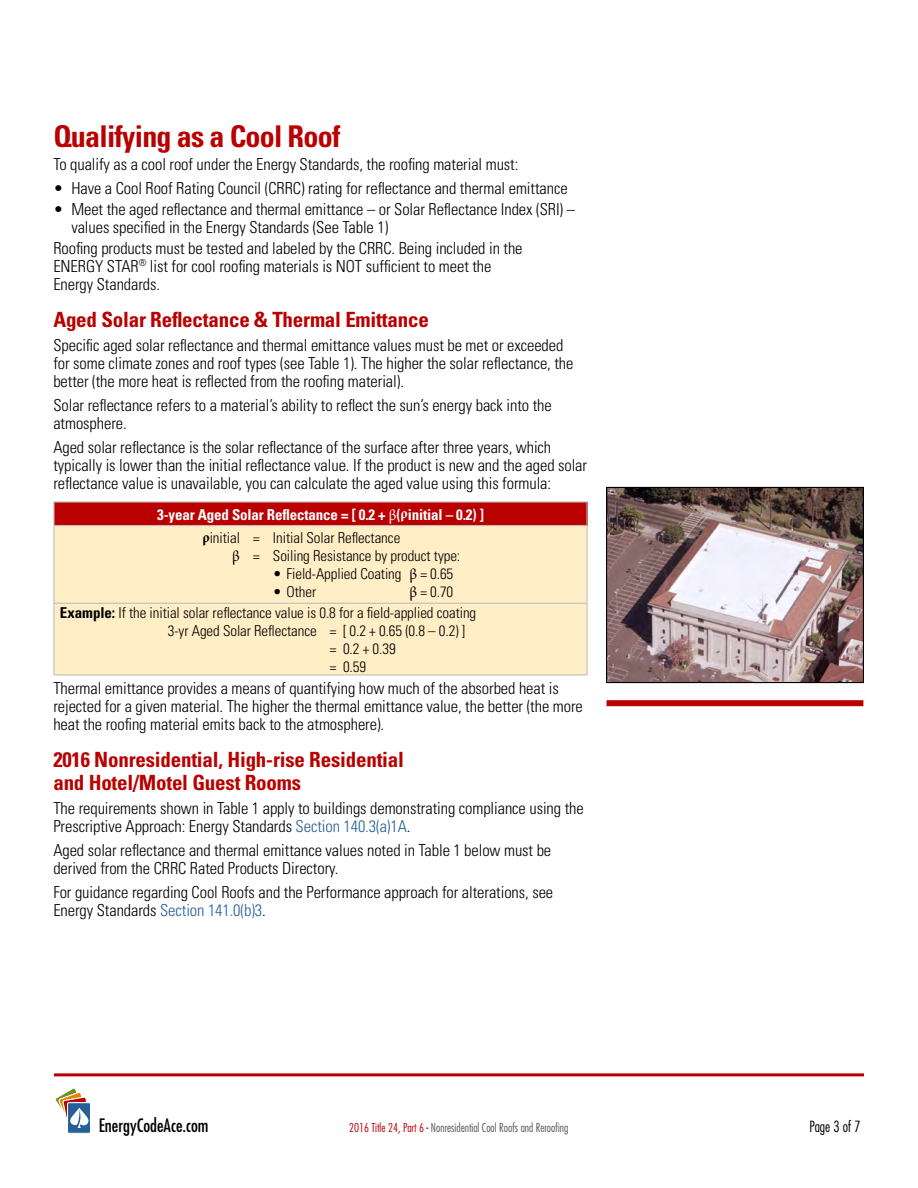
<style>
.page{position:relative;width:918px;height:1188px;background:#fff}
.page>*{position:absolute;margin:0;border:0;box-sizing:border-box;transform-origin:0 0}
.t1{font:700 condensed 30px "Univers";letter-spacing:-.025em;color:#ba0000}
.t2{font:700 condensed 21px/22.5px "Univers";letter-spacing:-.01em;color:#ba0000}
.t3{font:condensed 18px "Futura";color:#000}
.t4{font:300 condensed 16.5px/18px "Univers";letter-spacing:-.005em;color:#000}
.t5{font:300 condensed 15px/18px "Univers";letter-spacing:-.005em;color:#000}
.t6{font:700 condensed 15px/23.7px "Univers";letter-spacing:-.01em;color:#fff}
.t7{font:300 condensed 15px "Futura";color:#000}
.t8{font:300 condensed 12px "Futura";color:#595959}
.s1{font-family:"Minion Pro";font-weight:400;font-stretch:normal}
.s2{font-family:"Minion Pro"}
.s3{font-family:"Minion Pro";color:#000}
.s4{font-weight:300;color:#000}
.s5{font-weight:700}
.s6{color:#276092}
.s7{color:#266099}
.s8{color:#ba0000}
.s9{color:#000}
</style>
<div class="page">
<hr style="left:54px;top:1073px;width:810px;height:3px;background:#ba0000">
<div style="left:67px;top:1102px;width:24px;height:32px;border:1px solid #fff;border-radius:2px"></div>
<svg style="left:55px;top:1088px;width:34px;height:45px"></svg>
<div style="left:54px;top:502px;width:533px;height:24px;background:#ba0000"></div>
<div style="left:55px;top:526px;width:531px;height:148px;background:#ffeec6"></div>
<hr style="left:53px;top:501px;width:535px;height:2px;background:#bfbfbf">
<hr style="left:53px;top:503px;width:2px;height:22px;background:#bfbfbf">
<hr style="left:586px;top:503px;width:2px;height:22px;background:#bfbfbf">
<hr style="left:53px;top:525px;width:535px;height:1px;background:#bfbfbf">
<hr style="left:53px;top:526px;width:2px;height:77px;background:#bfbfbf">
<hr style="left:586px;top:526px;width:2px;height:77px;background:#bfbfbf">
<hr style="left:53px;top:603px;width:535px;height:1px;background:#bfbfbf">
<hr style="left:53px;top:604px;width:2px;height:70px;background:#bfbfbf">
<hr style="left:586px;top:604px;width:2px;height:70px;background:#bfbfbf">
<hr style="left:53px;top:674px;width:535px;height:2px;background:#bfbfbf">
<img style="left:608px;top:489px;width:254px;height:192px">
<div style="left:606px;top:487px;width:258px;height:196px;border:1px solid #000"></div>
<div style="left:607px;top:700px;width:256px;height:6px;background:#ba0000"></div>
<h1 class="t1" style="left:53px;top:118px;width:289px">Qualifying as a Cool Roof</h1>
<p class="t4" style="left:53px;top:155px;width:467px">To qualify as a cool roof under the Energy Standards, the roofing material must:</p>
<p class="t4" style="left:53px;top:179px;width:516px">• Have a Cool Roof Rating Council (CRRC) rating for reflectance and thermal emittance</p>
<p class="t4" style="left:71px;top:200px;width:505px;text-indent:-18px">• Meet the aged reflectance and thermal emittance – or Solar Reflectance Index (SRI) – values specified in the Energy Standards (See Table 1)</p>
<p class="t4" style="left:53px;top:239px;width:471px">Roofing products must be tested and labeled by the CRRC. Being included in the<br>ENERGY STAR<sup>®</sup> list for cool roofing materials is NOT sufficient to meet the<br>Energy Standards.</p>
<p class="t2" style="left:53px;top:308px;width:377px">Aged Solar Reflectance &amp; Thermal Emittance</p>
<p class="t4" style="left:53px;top:336px;width:522px">Specific aged solar reflectance and thermal emittance values must be met or exceeded for some climate zones and roof types (see Table 1). The higher the solar reflectance, the better (the more heat is reflected from the roofing material).</p>
<p class="t4" style="left:53px;top:396px;width:500px">Solar reflectance refers to a material’s ability to reflect the sun’s energy back into the atmosphere.</p>
<p class="t4" style="left:53px;top:438px;width:535px">Aged solar reflectance is the solar reflectance of the surface after three years, which typically is lower than the initial reflectance value. If the product is new and the aged solar reflectance value is unavailable, you can calculate the aged value using this formula:</p>
<p class="t6" style="left:202px;top:502px;width:283px;text-indent:-45px">3-year Aged Solar Reflectance = [ 0.2 + <span class="s1">β</span>(<span class="s2">ρ</span>initial – 0.2) ] <span class="s3">ρ</span><span class="s4">initial = Initial Solar Reflectance</span></p>
<p class="t5" style="left:232px;top:547px;width:229px"><span class="s1">β</span> = Soiling Resistance by product type:</p>
<p class="t5" style="left:273px;top:565px;width:182px">• Field-Applied Coating <span class="s1">β</span> = 0.65</p>
<p class="t5" style="left:273px;top:583px;width:45px">• Other</p>
<p class="t5" style="left:60px;top:581px;width:418px;line-height:20.7px;text-indent:349px"><span class="s1">β</span> = 0.70<br><span class="s5">Example:</span> If the initial solar reflectance value is 0.8 for a field-applied coating</p>
<p class="t5" style="left:330px;top:621px;width:137px;text-indent:-162px">3-yr Aged Solar Reflectance = [ 0.2 + 0.65 (0.8 – 0.2) ] = 0.2 + 0.39<br>= 0.59</p>
<p class="t4" style="left:53px;top:678px;width:531px">Thermal emittance provides a means of quantifying how much of the absorbed heat is rejected for a given material. The higher the thermal emittance value, the better (the more heat the roofing material emits back to the atmosphere).</p>
<p class="t2" style="left:53px;top:748px;width:352px">2016 Nonresidential, High-rise Residential and Hotel/Motel Guest Rooms</p>
<p class="t4" style="left:53px;top:798px;width:532px">The requirements shown in Table 1 apply to buildings demonstrating compliance using the<br>Prescriptive Approach: Energy Standards <span class="s6">Section 140.3(a)1A</span>.</p>
<p class="t4" style="left:53px;top:840px;width:499px">Aged solar reflectance and thermal emittance values noted in Table 1 below must be derived from the CRRC Rated Products Directory.</p>
<p class="t4" style="left:53px;top:883px;width:501px">For guidance regarding Cool Roofs and the Performance approach for alterations, see<br>Energy Standards <span class="s7">Section 141.0(b)3</span>.</p>
<p class="t3" style="left:99px;top:1114px;width:111px">EnergyCodeAce.com</p>
<p class="t8" style="left:349px;top:1120px;width:221px"><span class="s8">2016 Title 24, Part 6</span> <span class="s9">-</span> Nonresidential Cool Roofs and Reroofing</p>
<p class="t7" style="left:809px;top:1117px;width:53px">Page 3 of 7</p>
</div>
